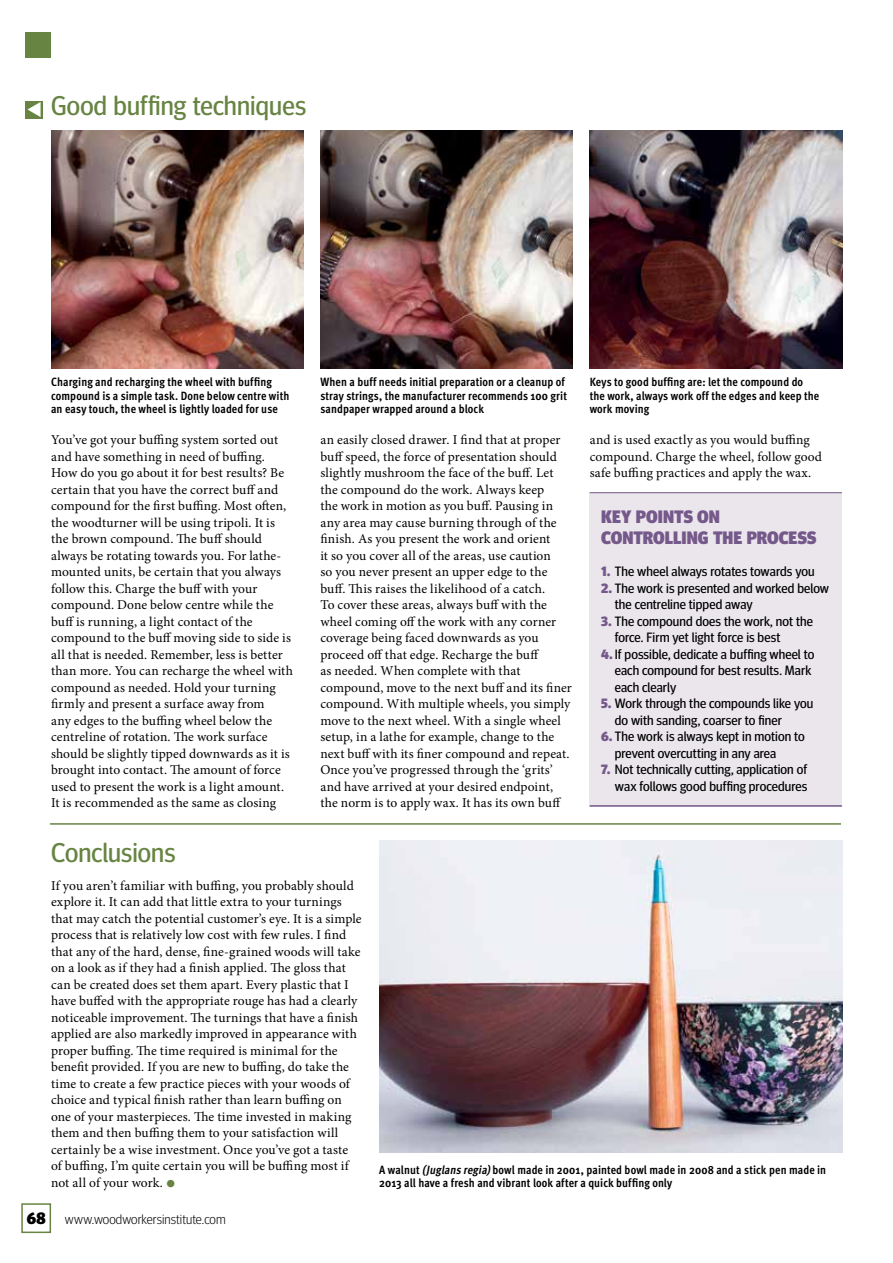
<style>
.page{position:relative;width:893px;height:1263px;background:#fff}
.page>*{position:absolute;margin:0;border:0;box-sizing:border-box;transform-origin:0 0}
.t1{font:27px "Meta Headline";letter-spacing:.005em;color:#678442}
.t2{font:900 18px/21px "Meta Headline";color:#75598a}
.t3{font:13.5px/16.5px "Minion Pro";letter-spacing:.005em;color:#000}
.t4{font:13.5px/16.5px "Meta Headline";letter-spacing:.005em;color:#000}
.t5{font:300 13.5px "Meta Headline";letter-spacing:.005em;color:#000}
.t6{font:700 12px/13.5px "Meta Cond";letter-spacing:.005em;color:#000}
.s1{font-weight:900;color:#75598a}
.s2{font-family:"Meta Headline";font-weight:900;font-size:21px;color:#678442}
.s3{font-weight:900;font-size:16.5px}
.s4{font-style:italic}
</style>
<div class="page">
<div style="left:21px;top:1203px;width:30px;height:30px;border:2px solid #678442"></div>
<div style="left:26px;top:32px;width:25px;height:25px;background:#678442"></div>
<img style="left:51px;top:131px;width:252px;height:237px">
<img style="left:320px;top:131px;width:253px;height:237px">
<img style="left:590px;top:131px;width:252px;height:237px">
<div style="left:590px;top:492px;width:252px;height:315px;background:#eae6ec"></div>
<hr style="left:590px;top:492px;width:252px;height:1px;background:#75598a">
<hr style="left:590px;top:805px;width:252px;height:2px;background:#75598a">
<div style="left:26px;top:101px;width:17px;height:17px;background:#678442"></div>
<svg style="left:27px;top:102px;width:14px;height:15px"></svg>
<img style="left:379px;top:840px;width:464px;height:312px">
<hr style="left:50px;top:823px;width:791px;height:2px;background:#678442">
<h1 class="t1" style="left:51px;top:90px;width:257px">Good buffing techniques</h1>
<p class="t6" style="left:51px;top:375px;width:240px">Charging and recharging the wheel with buffing compound is a simple task. Done below centre with an easy touch, the wheel is lightly loaded for use</p>
<p class="t6" style="left:320px;top:375px;width:248px">When a buff needs initial preparation or a cleanup of stray strings, the manufacturer recommends 100 grit sandpaper wrapped around a block</p>
<p class="t6" style="left:590px;top:375px;width:231px">Keys to good buffing are: let the compound do the work, always work off the edges and keep the work moving</p>
<p class="t3" style="left:51px;top:432px;width:244px">You’ve got your buffing system sorted out and have something in need of buffing.<br>How do you go about it for best results? Be certain that you have the correct buff and compound for the first buffing. Most often, the woodturner will be using tripoli. It is the brown compound. The buff should always be rotating towards you. For lathe&shy;mounted units, be certain that you always follow this. Charge the buff with your compound. Done below centre while the buff is running, a light contact of the compound to the buff moving side to side is all that is needed. Remember, less is better than more. You can recharge the wheel with compound as needed. Hold your turning firmly and present a surface away from<br>any edges to the buffing wheel below the centreline of rotation. The work surface should be slightly tipped downwards as it is brought into contact. The amount of force used to present the work is a light amount.<br>It is recommended as the same as closing</p>
<p class="t3" style="left:320px;top:432px;width:253px">an easily closed drawer. I find that at proper buff speed, the force of presentation should slightly mushroom the face of the buff. Let the compound do the work. Always keep<br>the work in motion as you buff. Pausing in any area may cause burning through of the finish. As you present the work and orient<br>it so you cover all of the areas, use caution<br>so you never present an upper edge to the buff. This raises the likelihood of a catch.<br>To cover these areas, always buff with the wheel coming off the work with any corner coverage being faced downwards as you proceed off that edge. Recharge the buff<br>as needed. When complete with that compound, move to the next buff and its finer compound. With multiple wheels, you simply move to the next wheel. With a single wheel setup, in a lathe for example, change to the next buff with its finer compound and repeat.<br>Once you’ve progressed through the ‘grits’ and have arrived at your desired endpoint, the norm is to apply wax. It has its own buff</p>
<p class="t3" style="left:590px;top:432px;width:234px">and is used exactly as you would buffing compound. Charge the wheel, follow good safe buffing practices and apply the wax.</p>
<h2 class="t2" style="left:601px;top:505px;width:216px">KEY POINTS ON<br>CONTROLLING THE PROCESS</h2>
<p class="t4" style="left:601px;top:563px;width:215px"><span class="s1">1.</span> The wheel always rotates towards you</p>
<p class="t4" style="left:615px;top:580px;width:216px;text-indent:-14px"><span class="s1">2.</span> The work is presented and worked below the centreline tipped away</p>
<p class="t4" style="left:615px;top:613px;width:200px;text-indent:-14px"><span class="s1">3.</span> The compound does the work, not the force. Firm yet light force is best</p>
<p class="t4" style="left:615px;top:646px;width:201px;text-indent:-14px"><span class="s1">4.</span> If possible, dedicate a buffing wheel to each compound for best results. Mark each clearly</p>
<p class="t4" style="left:615px;top:695px;width:200px;text-indent:-14px"><span class="s1">5.</span> Work through the compounds like you do with sanding, coarser to finer</p>
<p class="t4" style="left:615px;top:728px;width:191px;text-indent:-14px"><span class="s1">6.</span> The work is always kept in motion to prevent overcutting in any area</p>
<p class="t4" style="left:601px;top:761px;width:208px;text-align:right"><span class="s1">7.</span> Not technically cutting, application of wax follows good buffing procedures</p>
<h1 class="t1" style="left:51px;top:836px;width:126px">Conclusions</h1>
<p class="t3" style="left:51px;top:877px;width:312px">If you aren’t familiar with buffing, you probably should explore it. It can add that little extra to your turnings that may catch the potential customer’s eye. It is a simple process that is relatively low cost with few rules. I find that any of the hard, dense, fine-grained woods will take on a look as if they had a finish applied. The gloss that can be created does set them apart. Every plastic that I have buffed with the appropriate rouge has had a clearly noticeable improvement. The turnings that have a finish applied are also markedly improved in appearance with proper buffing. The time required is minimal for the benefit provided. If you are new to buffing, do take the time to create a few practice pieces with your woods of choice and typical finish rather than learn buffing on one of your masterpieces. The time invested in making them and then buffing them to your satisfaction will certainly be a wise investment. Once you’ve got a taste of buffing, I’m quite certain you will be buffing most if not all of your work. <span class="s2">•</span></p>
<p class="t5" style="left:27px;top:1211px;width:200px"><span class="s3">68</span> www.woodworkersinstitute.com</p>
<p class="t6" style="left:379px;top:1163px;width:448px">A walnut <span class="s4">(Juglans regia)</span> bowl made in 2001, painted bowl made in 2008 and a stick pen made in<br>2013 all have a fresh and vibrant look after a quick buffing only</p>
</div>
